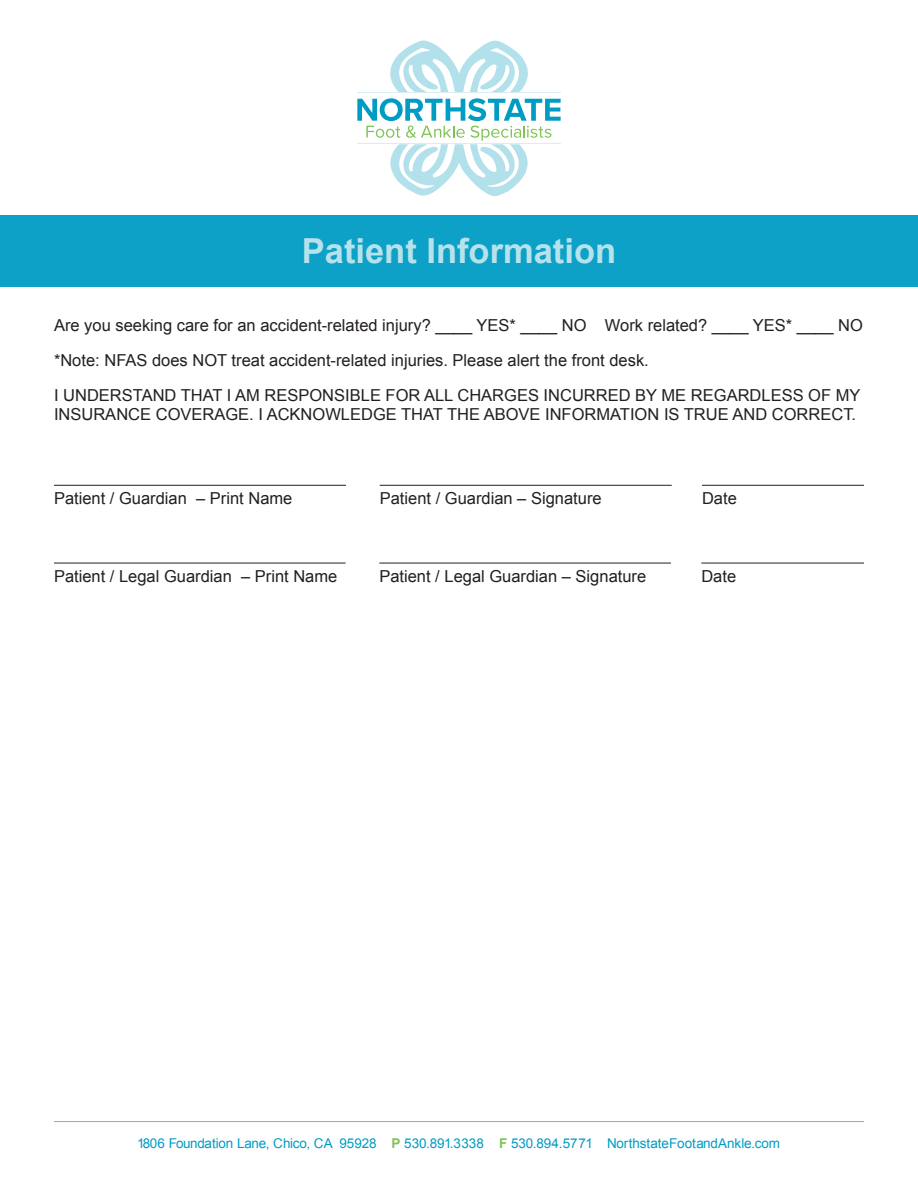
<style>
.page{position:relative;width:918px;height:1188px;background:#fff}
.page>*{position:absolute;margin:0;border:0;box-sizing:border-box;transform-origin:0 0}
.t1{font:700 34.5px "Arial";color:#b3e1eb}
.Body_Copy{font:16.5px/19.5px "Arial";color:#231f20}
.t2{font:13.5px "Arial";letter-spacing:-.01em;color:#009cc4}
.s1{font-weight:700;color:#7ec454}
</style>
<div class="page">
<svg style="left:357px;top:40px;width:204px;height:157px"></svg>
<hr style="left:357px;top:93px;width:204px;height:1px;background:#d7eff4">
<hr style="left:357px;top:144px;width:204px;height:1px;background:#d7eff4">
<div style="left:0;top:215px;width:918px;height:71px;background:#0da1c7"></div>
<hr style="left:54px;top:1121px;width:810px;height:1px;background:#7ec454">
<hr style="left:54px;top:485px;width:292px;height:1px;background:#231f20">
<hr style="left:380px;top:485px;width:292px;height:1px;background:#231f20">
<hr style="left:54px;top:563px;width:292px;height:1px;background:#231f20">
<hr style="left:379px;top:563px;width:292px;height:1px;background:#231f20">
<hr style="left:702px;top:485px;width:162px;height:1px;background:#231f20">
<hr style="left:701px;top:563px;width:163px;height:1px;background:#231f20">
<h1 class="t1" style="left:302px;top:228px;width:316px">Patient Information</h1>
<p class="Body_Copy" style="left:54px;top:315px;width:810px">Are you seeking care for an accident-related injury? ____ YES* ____ NO Work related? ____ YES* ____ NO</p>
<p class="Body_Copy" style="left:54px;top:350px;width:596px">*Note: NFAS does NOT treat accident-related injuries. Please alert the front desk.</p>
<p class="Body_Copy" style="left:54px;top:385px;width:808px">I UNDERSTAND THAT I AM RESPONSIBLE FOR ALL CHARGES INCURRED BY ME REGARDLESS OF MY<br>INSURANCE COVERAGE. I ACKNOWLEDGE THAT THE ABOVE INFORMATION IS TRUE AND CORRECT.</p>
<p class="Body_Copy" style="left:54px;top:488px;width:240px">Patient / Guardian – Print Name</p>
<p class="Body_Copy" style="left:380px;top:488px;width:223px">Patient / Guardian – Signature</p>
<p class="Body_Copy" style="left:54px;top:566px;width:285px">Patient / Legal Guardian – Print Name</p>
<p class="Body_Copy" style="left:379px;top:566px;width:268px">Patient / Legal Guardian – Signature</p>
<p class="Body_Copy" style="left:702px;top:488px;width:36px">Date</p>
<p class="Body_Copy" style="left:701px;top:566px;width:36px">Date</p>
<p class="t2" style="left:137px;top:1135px;width:644px">1806 Foundation Lane, Chico, CA 95928 <span class="s1">P</span> 530.891.3338 <span class="s1">F</span> 530.894.5771 NorthstateFootandAnkle.com</p>
</div>
